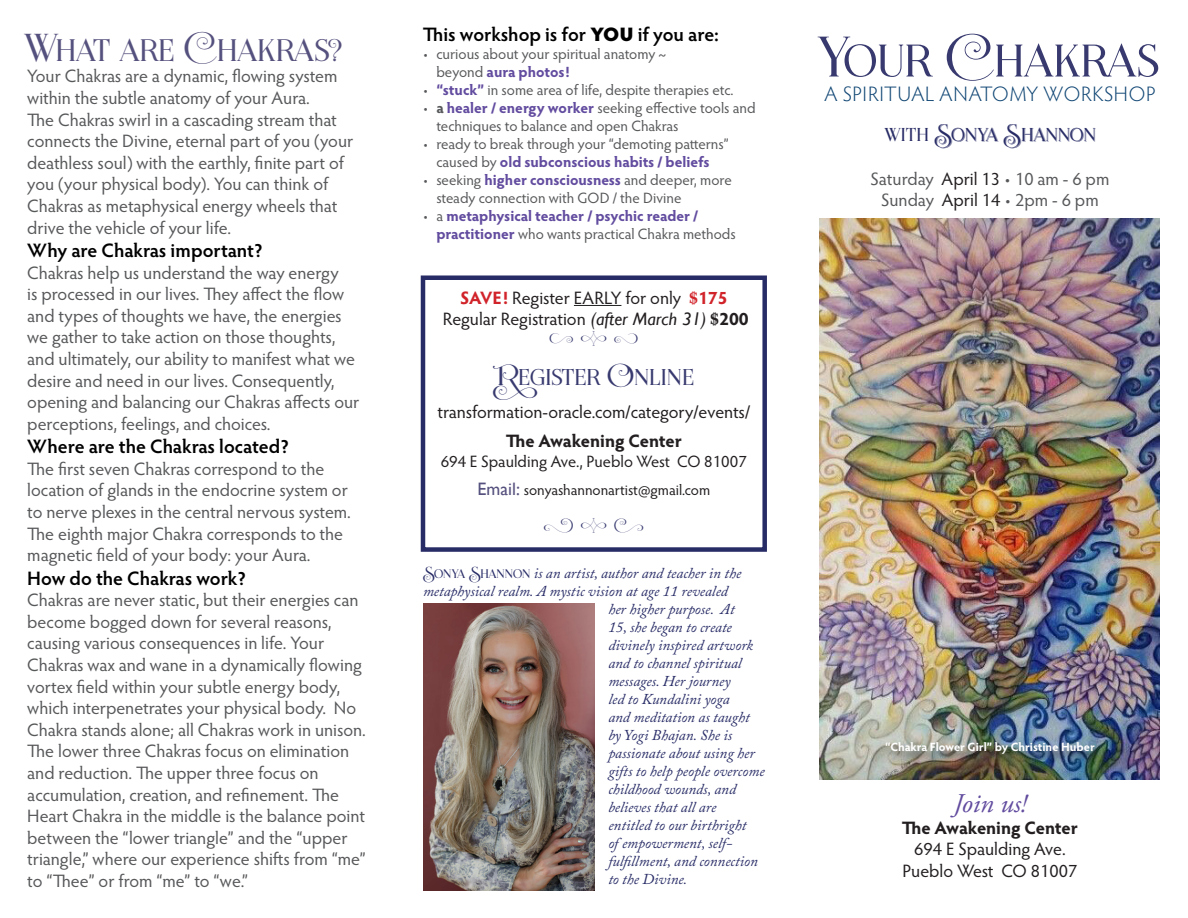
<style>
.page{position:relative;width:1188px;height:918px;background:#fff}
.page>*{position:absolute;margin:0;border:0;box-sizing:border-box;transform-origin:0 0}
.t1{font:66px "LHF Encore";letter-spacing:-.01em;color:#383a6f}
.t2{font:45px "LHF Encore";letter-spacing:-.015em;color:#55517e}
.t3{font:33px "LHF Encore";color:#383a6f}
.t4{font:27px "LHF Encore Shadow";letter-spacing:-.005em;color:#282c66}
.t5{font:italic 27px "Adobe Garamond Pro";color:#624c9f}
.Secondary_Title{font:300 21px "Hypatia Sans Pro";letter-spacing:.025em;color:#104674}
.Question{font:600 19.5px "Hypatia Sans Pro";letter-spacing:-.005em;color:#000}
.t6{font:18px/21.6px "Hypatia Sans Pro";color:#57585a}
.t7{font:18px "Hypatia Sans Pro";letter-spacing:-.005em;color:#231f20}
.t8{font:700 18px "Hypatia Sans Pro";letter-spacing:-.005em;color:#231f20}
.t9{font:16.5px "Hypatia Sans Pro";color:#231f20}
.t10{font:italic 15px "Adobe Caslon Pro";color:#282c66}
.Bullet_Points{font:15px/18px "Hypatia Sans Pro";color:#57585a}
.Bullet_Points-2{font:700 15px/18px "Hypatia Sans Pro";letter-spacing:-.005em;color:#624c9f}
.t11{font:15px "Hypatia Sans Pro";color:#231f20}
.t12{font:15px "LHF Encore Regular Flourish";color:#383a6f}
.t13{font:700 12px "Hypatia Sans Pro";color:#fff}
.s1{font-weight:900}
.s2{font-weight:700;color:#624c9f}
.s3{font-weight:700}
.s4{font-weight:400;color:#57585a}
.s5{font-weight:700;color:#d1232a}
.s6{font-family:"Adobe Caslon Pro";font-weight:700;color:#d1232a}
.s7{font-family:"Gill Sans";font-style:italic}
.s8{font-family:"Adobe Caslon Pro";font-weight:700}
.s9{font-family:"Gill Sans";font-size:18px;color:#55517e}
.s10{font-family:"LHF Encore";font-style:normal;font-size:18px}
.s11{font-family:"LHF Encore"}
.s12{color:#231f20}
</style>
<div class="page">
<img style="left:423px;top:603px;width:172px;height:288px">
<img style="left:819px;top:219px;width:341px;height:561px">
<hr style="left:574px;top:305px;width:47px;height:1px;background:#231f20">
<div style="left:421px;top:275px;width:346px;height:277px;border:4px solid #282c66"></div>
<div style="left:883px;top:740px;width:223px;height:26px;background:#231f20;opacity:.75"></div>
<p class="t2" style="left:27px;top:21px;width:316px">What are Chakras?</p>
<p class="t6" style="left:27px;top:65px;width:328px">Your Chakras are a dynamic, flowing system within the subtle anatomy of your Aura.<br>The Chakras swirl in a cascading stream that connects the Divine, eternal part of you (your deathless soul) with the earthly, finite part of you (your physical body). You can think of Chakras as metaphysical energy wheels that drive the vehicle of your life.</p>
<p class="Question" style="left:27px;top:237px;width:237px">Why are Chakras important?</p>
<p class="t6" style="left:27px;top:261px;width:334px">Chakras help us understand the way energy<br>is processed in our lives. They affect the flow and types of thoughts we have, the energies we gather to take action on those thoughts, and ultimately, our ability to manifest what we desire and need in our lives. Consequently, opening and balancing our Chakras affects our perceptions, feelings, and choices.</p>
<p class="Question" style="left:27px;top:433px;width:263px">Where are the Chakras located?</p>
<p class="t6" style="left:27px;top:457px;width:325px">The first seven Chakras correspond to the location of glands in the endocrine system or to nerve plexes in the central nervous system.<br>The eighth major Chakra corresponds to the magnetic field of your body: your Aura.</p>
<p class="Question" style="left:27px;top:564px;width:220px">How do the Chakras work?</p>
<p class="t6" style="left:27px;top:589px;width:340px">Chakras are never static, but their energies can become bogged down for several reasons, causing various consequences in life. Your Chakras wax and wane in a dynamically flowing vortex field within your subtle energy body, which interpenetrates your physical body. No Chakra stands alone; all Chakras work in unison.<br>The lower three Chakras focus on elimination and reduction. The upper three focus on accumulation, creation, and refinement. The Heart Chakra in the middle is the balance point between the “lower triangle” and the “upper triangle,” where our experience shifts from “me” to “Thee” or from “me” to “we.”</p>
<p class="Question" style="left:423px;top:21px;width:298px">This workshop is for <span class="s1">YOU</span> if you are:</p>
<p class="Bullet_Points" style="left:436px;top:45px;width:232px;text-indent:-14px">• curious about your spiritual anatomy ~ beyond <span class="s2">aura photos!</span></p>
<p class="Bullet_Points" style="left:423px;top:81px;width:312px">• <span class="s2">“stuck”</span> in some area of life, despite therapies etc.</p>
<p class="Bullet_Points" style="left:436px;top:99px;width:321px;text-indent:-14px">• <span class="s3">a</span> <span class="s2">healer / energy worker</span> seeking effective tools and techniques to balance and open Chakras</p>
<p class="Bullet_Points" style="left:423px;top:135px;width:308px;text-align:center">• ready to break through your “demoting patterns” caused by <span class="s2">old subconscious habits / beliefs</span></p>
<p class="Bullet_Points" style="left:436px;top:171px;width:297px;text-indent:-14px">• seeking <span class="s2">higher consciousness</span> and deeper, more steady connection with GOD / the Divine</p>
<p class="Bullet_Points-2" style="left:436px;top:206px;width:301px;text-indent:-14px"><span class="s4">• a</span> metaphysical teacher / psychic reader / practitioner <span class="s4">who wants practical Chakra methods</span></p>
<p class="t7" style="left:460px;top:286px;width:269px"><span class="s5">SAVE!</span> Register EARLY for only <span class="s6">$</span><span class="s5">175</span></p>
<p class="t7" style="left:443px;top:307px;width:308px">Regular Registration <span class="s7">(after March 31)</span> <span class="s8">$</span><span class="s3">200</span></p>
<p class="t12" style="left:550px;top:329px;width:90px">A J B</p>
<p class="t3" style="left:494px;top:357px;width:202px">Register Online</p>
<p class="t7" style="left:438px;top:400px;width:314px">transformation-oracle.com/category/events/</p>
<p class="t8" style="left:506px;top:428px;width:178px">The Awakening Center</p>
<p class="t9" style="left:441px;top:450px;width:308px">694 E Spaulding Ave., Pueblo West CO 81007</p>
<p class="t11" style="left:478px;top:480px;width:234px"><span class="s9">Email:</span> sonyashannonartist@gmail.com</p>
<p class="t12" style="left:544px;top:516px;width:101px">S J R</p>
<p class="t10" style="left:423px;top:564px;width:320px"><span class="s10">Sonya Shannon</span> is an artist, author and teacher in the</p>
<p class="t10" style="left:423px;top:582px;width:307px">metaphysical realm. A mystic vision at age 11 revealed</p>
<p class="t10" style="left:608px;top:600px;width:128px">her higher purpose. At</p>
<p class="t10" style="left:608px;top:618px;width:125px">15, she began to create</p>
<p class="t10" style="left:608px;top:636px;width:146px">divinely inspired artwork</p>
<p class="t10" style="left:608px;top:654px;width:135px">and to channel spiritual</p>
<p class="t10" style="left:608px;top:672px;width:124px">messages. Her journey</p>
<p class="t10" style="left:608px;top:690px;width:123px">led to Kundalini yoga</p>
<p class="t10" style="left:608px;top:708px;width:143px">and meditation as taught</p>
<p class="t10" style="left:608px;top:726px;width:125px">by Yogi Bhajan. She is</p>
<p class="t10" style="left:608px;top:744px;width:148px">passionate about using her</p>
<p class="t10" style="left:608px;top:762px;width:158px">gifts to help people overcome</p>
<p class="t10" style="left:608px;top:780px;width:129px">childhood wounds, and</p>
<p class="t10" style="left:608px;top:798px;width:109px">believes that all are</p>
<p class="t10" style="left:608px;top:816px;width:140px">entitled to our birthright</p>
<p class="t10" style="left:608px;top:834px;width:125px">of empowerment, self-</p>
<p class="t10" style="left:608px;top:852px;width:151px">fulfillment, and connection</p>
<p class="t10" style="left:608px;top:870px;width:81px">to the Divine.</p>
<p class="t1" style="left:821px;top:19px;width:339px">Your Chakras</p>
<p class="Secondary_Title" style="left:825px;top:80px;width:332px">A SPIRITUAL ANATOMY WORKSHOP</p>
<p class="t4" style="left:884px;top:117px;width:213px"><span class="s11">with</span> Sonya Shannon</p>
<p class="t6" style="left:871px;top:167px;width:240px">Saturday <span class="s12">April 13</span> • 10 am - 6 pm</p>
<p class="t6" style="left:881px;top:189px;width:219px">Sunday <span class="s12">April 14</span> • 2pm - 6 pm</p>
<p class="t13" style="left:885px;top:739px;width:211px">“Chakra Flower Girl” by Christine Huber</p>
<p class="t5" style="left:954px;top:787px;width:74px">Join us!</p>
<p class="t8" style="left:902px;top:815px;width:178px">The Awakening Center</p>
<p class="t7" style="left:914px;top:837px;width:153px">694 E Spaulding Ave.</p>
<p class="t7" style="left:903px;top:859px;width:176px">Pueblo West CO 81007</p>
</div>
